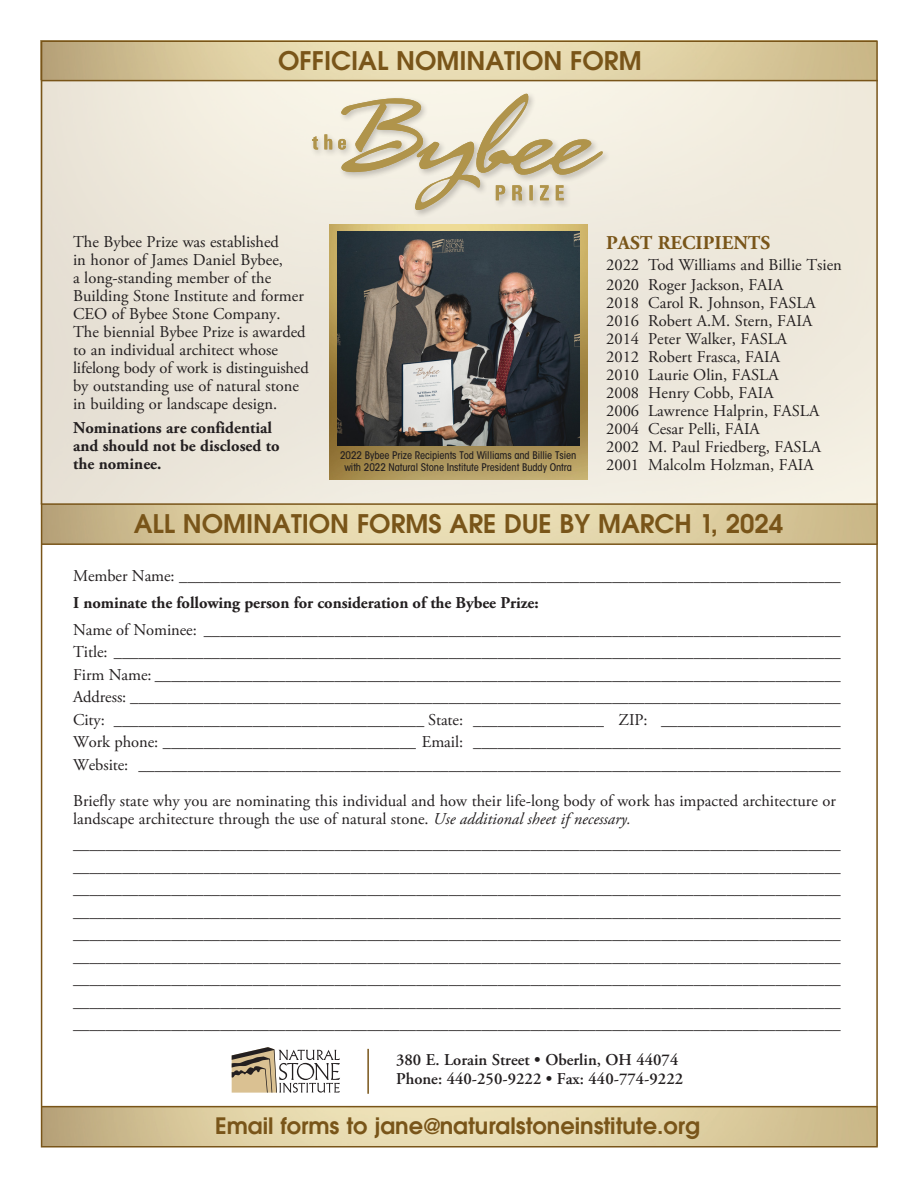
<style>
.page{position:relative;width:918px;height:1188px;background:#fff}
.page>*{position:absolute;margin:0;border:0;box-sizing:border-box;transform-origin:0 0}
.t1{font:600 25.5px "ITC Avant Garde Std";color:#795519}
.t2{font:600 22.5px "ITC Avant Garde Std";color:#795519}
.t3{font:700 19.5px "Adobe Garamond Pro";color:#795519}
.t4{font:16.5px/18px "Adobe Garamond Pro";color:#231f20}
.t5{font:700 16.5px/18px "Adobe Garamond Pro";color:#231f20}
.t6{font:600 16.5px/18.6px "Adobe Garamond Pro";color:#231f20}
.t7{font:500 condensed 10.5px/12px "ITC Avant Garde Std";letter-spacing:-.01em;color:#231f20;text-align:center}
.s1{font-style:italic}
</style>
<div class="page">
<img style="left:44px;top:1107px;width:831px;height:38px">
<img style="left:40px;top:40px;width:835px;height:41px">
<div style="left:40px;top:81px;width:836px;height:422px;background:#eee8db"></div>
<hr style="left:41px;top:503px;width:837px;height:2px;background:#795519">
<hr style="left:41px;top:80px;width:837px;height:1px;background:#795519">
<hr style="left:367px;top:1049px;width:2px;height:45px;background:#795519">
<svg style="left:232px;top:1047px;width:108px;height:46px"></svg>
<div style="left:310px;top:91px;width:301px;height:128px;background:#f1ede1"></div>
<svg style="left:312px;top:94px;width:291px;height:116px"></svg>
<hr style="left:41px;top:543px;width:837px;height:2px;background:#795519">
<hr style="left:41px;top:1106px;width:836px;height:1px;background:#795519">
<img style="left:330px;top:225px;width:257px;height:255px">
<img style="left:337px;top:232px;width:242px;height:214px">
<h1 class="t1" style="left:278px;top:44px;width:365px">OFFICIAL NOMINATION FORM</h1>
<p class="t4" style="left:73px;top:233px;width:237px">The Bybee Prize was established<br>in honor of James Daniel Bybee,<br>a long-standing member of the Building Stone Institute and former CEO of Bybee Stone Company.<br>The biennial Bybee Prize is awarded to an individual architect whose lifelong body of work is distinguished by outstanding use of natural stone in building or landscape design.</p>
<p class="t5" style="left:73px;top:419px;width:208px">Nominations are confidential and should not be disclosed to the nominee.</p>
<p class="t7" style="left:340px;top:450px;width:238px">2022 Bybee Prize Recipients Tod Williams and Billie Tsien with 2022 Natural Stone Institute President Buddy Ontra</p>
<p class="t3" style="left:606px;top:232px;width:166px">PAST RECIPIENTS</p>
<p class="t4" style="left:606px;top:256px;width:237px;line-height:19.5px">2022 Tod Williams and Billie Tsien<br>2020 Roger Jackson, FAIA</p>
<p class="t4" style="left:606px;top:294px;width:216px">2018 Carol R. Johnson, FASLA<br>2016 Robert A.M. Stern, FAIA<br>2014 Peter Walker, FASLA<br>2012 Robert Frasca, FAIA<br>2010 Laurie Olin, FASLA<br>2008 Henry Cobb, FAIA<br>2006 Lawrence Halprin, FASLA<br>2004 Cesar Pelli, FAIA<br>2002 M. Paul Friedberg, FASLA<br>2001 Malcolm Holzman, FAIA</p>
<h1 class="t1" style="left:134px;top:507px;width:651px">ALL NOMINATION FORMS ARE DUE BY MARCH 1, 2024</h1>
<p class="t4" style="left:73px;top:567px;width:769px">Member Name: _________________________________________________________________________________</p>
<p class="t5" style="left:73px;top:594px;width:467px">I nominate the following person for consideration of the Bybee Prize:</p>
<p class="t4" style="left:73px;top:619px;width:769px;line-height:22.5px;text-align:justify">Name of Nominee: ______________________________________________________________________________ Title: _________________________________________________________________________________________ Firm Name: ____________________________________________________________________________________ Address: _______________________________________________________________________________________ City: ______________________________________ State: ________________ ZIP: ______________________ Work phone: _______________________________ Email: _____________________________________________ Website: ______________________________________________________________________________________</p>
<p class="t4" style="left:73px;top:792px;width:764px">Briefly state why you are nominating this individual and how their life-long body of work has impacted architecture or landscape architecture through the use of natural stone. <span class="s1">Use additional sheet if necessary.</span></p>
<p class="t4" style="left:73px;top:834px;width:769px;line-height:22.5px;text-align:justify">______________________________________________________________________________________________ ______________________________________________________________________________________________ ______________________________________________________________________________________________ ______________________________________________________________________________________________ ______________________________________________________________________________________________ ______________________________________________________________________________________________ ______________________________________________________________________________________________ ______________________________________________________________________________________________ ______________________________________________________________________________________________</p>
<p class="t6" style="left:396px;top:1051px;width:289px">380 E. Lorain Street • Oberlin, OH 44074<br>Phone: 440-250-9222 • Fax: 440-774-9222</p>
<h2 class="t2" style="left:215px;top:1111px;width:486px">Email forms to jane@naturalstoneinstitute.org</h2>
</div>
